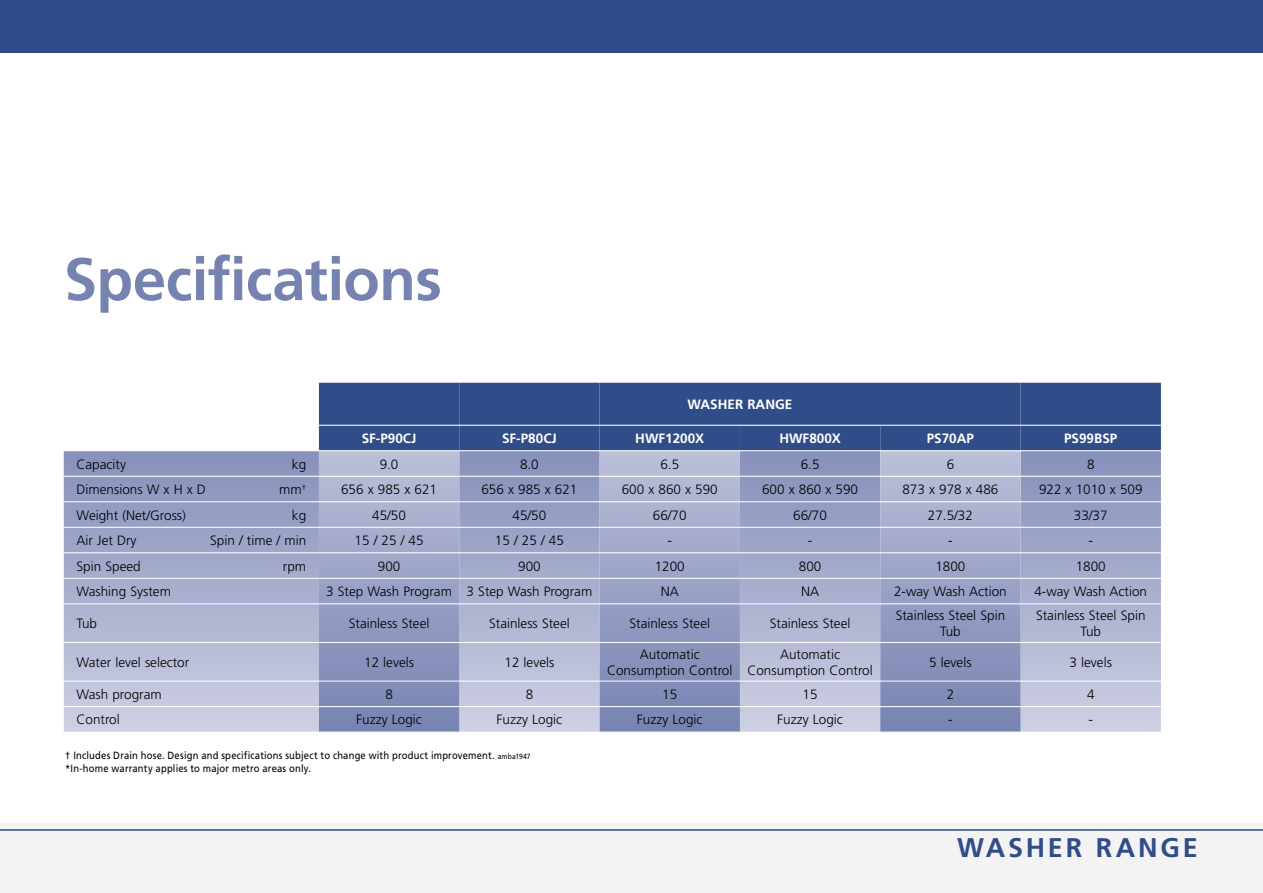
<style>
.page{position:relative;width:1263px;height:893px;background:#fff}
.page>*{position:absolute;margin:0;border:0;box-sizing:border-box;transform-origin:0 0}
.t1{font:700 60px "Frutiger LT";letter-spacing:-.01em;color:#7683b1}
.t2{font:700 27px "Frutiger LT";letter-spacing:.1em;color:#314d89}
.t3{font:300 13.5px/16.5px "Frutiger LT";color:#000;text-align:center}
.t4{font:700 13.5px "Frutiger LT";color:#fff}
.t5{font:10.5px/13.5px "Frutiger LT";letter-spacing:.02em;color:#000;scale:.9 1}
.s1{font-size:7.5px}
</style>
<div class="page">
<div style="left:0;top:0;width:1263px;height:53px;background:#314d89"></div>
<div style="left:0;top:823px;width:1263px;height:70px;background:#f3f3f3"></div>
<hr style="left:0;top:829px;width:1263px;height:2px;background:#314d89">
<div style="left:319px;top:383px;width:140px;height:67px;background:#314d89"></div>
<div style="left:459px;top:383px;width:702px;height:67px;background:#314d89"></div>
<svg style="left:64px;top:451px;width:1097px;height:281px;background:#aab0ce"></svg>
<svg style="left:319px;top:451px;width:701px;height:281px;background:#a0a7c9"></svg>
<hr style="left:64px;top:476px;width:1097px;height:1px;background:#fff">
<hr style="left:64px;top:501px;width:1097px;height:1px;background:#fff">
<hr style="left:64px;top:527px;width:1097px;height:1px;background:#fff">
<hr style="left:64px;top:552px;width:1097px;height:1px;background:#fff">
<hr style="left:64px;top:578px;width:1097px;height:1px;background:#fff">
<hr style="left:64px;top:603px;width:1097px;height:1px;background:#fff">
<hr style="left:64px;top:642px;width:1097px;height:1px;background:#fff">
<hr style="left:64px;top:681px;width:1097px;height:1px;background:#fff">
<hr style="left:64px;top:706px;width:1097px;height:1px;background:#fff">
<hr style="left:64px;top:425px;width:1097px;height:1px;background:#fff">
<h1 class="t1" style="left:64px;top:244px;width:380px">Specifications</h1>
<p class="t4" style="left:687px;top:396px;width:106px">WASHER RANGE</p>
<p class="t4" style="left:362px;top:430px;width:56px">SF-P90CJ</p>
<p class="t4" style="left:502px;top:430px;width:56px">SF-P80CJ</p>
<p class="t4" style="left:635px;top:430px;width:71px">HWF1200X</p>
<p class="t4" style="left:779px;top:430px;width:63px">HWF800X</p>
<p class="t4" style="left:927px;top:430px;width:49px">PS70AP</p>
<p class="t4" style="left:1064px;top:430px;width:55px">PS99BSP</p>
<p class="t3" style="left:77px;top:456px;width:51px">Capacity</p>
<p class="t3" style="left:292px;top:456px;width:16px">kg</p>
<p class="t3" style="left:380px;top:456px;width:20px">9.0</p>
<p class="t3" style="left:520px;top:456px;width:20px">8.0</p>
<p class="t3" style="left:660px;top:456px;width:20px">6.5</p>
<p class="t3" style="left:801px;top:456px;width:20px">6.5</p>
<p class="t3" style="left:947px;top:456px;width:9px">6</p>
<p class="t3" style="left:1087px;top:456px;width:9px">8</p>
<p class="t3" style="left:77px;top:481px;width:131px">Dimensions W x H x D</p>
<p class="t3" style="left:279px;top:481px;width:28px">mm<sup>†</sup></p>
<p class="t3" style="left:341px;top:481px;width:98px">656 x 985 x 621</p>
<p class="t3" style="left:481px;top:481px;width:98px">656 x 985 x 621</p>
<p class="t3" style="left:622px;top:481px;width:98px">600 x 860 x 590</p>
<p class="t3" style="left:762px;top:481px;width:98px">600 x 860 x 590</p>
<p class="t3" style="left:902px;top:481px;width:98px">873 x 978 x 486</p>
<p class="t3" style="left:1039px;top:481px;width:105px">922 x 1010 x 509</p>
<p class="t3" style="left:77px;top:507px;width:111px">Weight (Net/Gross)</p>
<p class="t3" style="left:292px;top:507px;width:16px">kg</p>
<p class="t3" style="left:372px;top:507px;width:35px">45/50</p>
<p class="t3" style="left:512px;top:507px;width:35px">45/50</p>
<p class="t3" style="left:653px;top:507px;width:35px">66/70</p>
<p class="t3" style="left:793px;top:507px;width:35px">66/70</p>
<p class="t3" style="left:928px;top:507px;width:47px">27.5/32</p>
<p class="t3" style="left:1074px;top:507px;width:35px">33/37</p>
<p class="t3" style="left:77px;top:532px;width:61px">Air Jet Dry</p>
<p class="t3" style="left:210px;top:532px;width:98px">Spin / time / min</p>
<p class="t3" style="left:355px;top:532px;width:71px">15 / 25 / 45</p>
<p class="t3" style="left:495px;top:532px;width:71px">15 / 25 / 45</p>
<p class="t3" style="left:667px;top:532px;width:6px">-</p>
<p class="t3" style="left:808px;top:532px;width:6px">-</p>
<p class="t3" style="left:948px;top:532px;width:6px">-</p>
<p class="t3" style="left:1088px;top:532px;width:6px">-</p>
<p class="t3" style="left:77px;top:558px;width:66px">Spin Speed</p>
<p class="t3" style="left:283px;top:558px;width:25px">rpm</p>
<p class="t3" style="left:378px;top:558px;width:24px">900</p>
<p class="t3" style="left:518px;top:558px;width:24px">900</p>
<p class="t3" style="left:655px;top:558px;width:32px">1200</p>
<p class="t3" style="left:799px;top:558px;width:24px">800</p>
<p class="t3" style="left:935px;top:558px;width:32px">1800</p>
<p class="t3" style="left:1076px;top:558px;width:32px">1800</p>
<p class="t3" style="left:77px;top:583px;width:96px">Washing System</p>
<p class="t3" style="left:326px;top:583px;width:267px">3 Step Wash Program 3 Step Wash Program</p>
<p class="t3" style="left:661px;top:583px;width:20px">NA</p>
<p class="t3" style="left:801px;top:583px;width:20px">NA</p>
<p class="t3" style="left:894px;top:583px;width:114px">2-way Wash Action</p>
<p class="t3" style="left:1034px;top:583px;width:114px">4-way Wash Action</p>
<p class="t3" style="left:77px;top:615px;width:22px">Tub</p>
<p class="t3" style="left:349px;top:615px;width:82px">Stainless Steel</p>
<p class="t3" style="left:489px;top:615px;width:82px">Stainless Steel</p>
<p class="t3" style="left:629px;top:615px;width:82px">Stainless Steel</p>
<p class="t3" style="left:770px;top:615px;width:82px">Stainless Steel</p>
<p class="t3" style="left:896px;top:607px;width:111px">Stainless Steel Spin<br>Tub</p>
<p class="t3" style="left:1036px;top:607px;width:111px">Stainless Steel Spin<br>Tub</p>
<p class="t3" style="left:77px;top:654px;width:114px">Water level selector</p>
<p class="t3" style="left:364px;top:654px;width:51px">12 levels</p>
<p class="t3" style="left:504px;top:654px;width:51px">12 levels</p>
<p class="t3" style="left:607px;top:646px;width:127px">Automatic<br>Consumption Control</p>
<p class="t3" style="left:747px;top:646px;width:127px">Automatic<br>Consumption Control</p>
<p class="t3" style="left:929px;top:654px;width:44px">5 levels</p>
<p class="t3" style="left:1069px;top:654px;width:44px">3 levels</p>
<p class="t3" style="left:77px;top:686px;width:87px">Wash program</p>
<p class="t3" style="left:385px;top:686px;width:9px">8</p>
<p class="t3" style="left:526px;top:686px;width:9px">8</p>
<p class="t3" style="left:662px;top:686px;width:17px">15</p>
<p class="t3" style="left:803px;top:686px;width:17px">15</p>
<p class="t3" style="left:947px;top:686px;width:9px">2</p>
<p class="t3" style="left:1087px;top:686px;width:9px">4</p>
<p class="t3" style="left:77px;top:712px;width:45px">Control</p>
<p class="t3" style="left:356px;top:712px;width:67px">Fuzzy Logic</p>
<p class="t3" style="left:497px;top:712px;width:67px">Fuzzy Logic</p>
<p class="t3" style="left:637px;top:712px;width:67px">Fuzzy Logic</p>
<p class="t3" style="left:777px;top:712px;width:67px">Fuzzy Logic</p>
<p class="t3" style="left:948px;top:712px;width:6px">-</p>
<p class="t3" style="left:1088px;top:712px;width:6px">-</p>
<p class="t5" style="left:65px;top:748px;width:519px">† Includes Drain hose. Design and specifications subject to change with product improvement. <span class="s1">amba1947 </span>*In-home warranty applies to major metro areas only.</p>
<h2 class="t2" style="left:957px;top:832px;width:242px">WASHER RANGE</h2>
</div>
